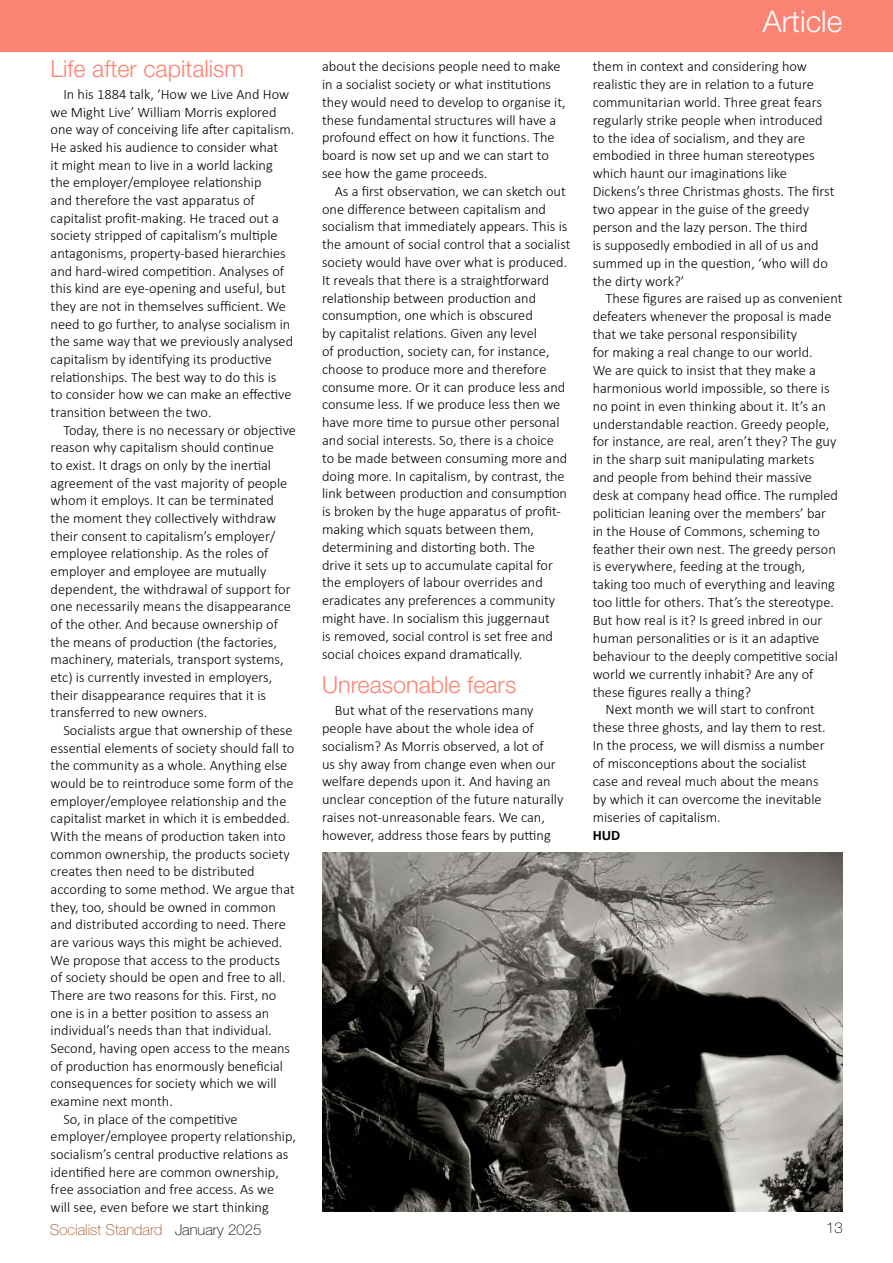
<style>
.page{position:relative;width:893px;height:1263px;background:#fff}
.page>*{position:absolute;margin:0;border:0;box-sizing:border-box;transform-origin:0 0}
.t1{font:300 30px "Helvetica Neue LT Std";color:#fff}
.t2{font:300 23.4px "Helvetica Neue LT Std";color:#fb8373}
.t3{font:100 15px "Helvetica Neue LT Std";color:#a5501a}
.t4{font:100 15px "Helvetica Neue LT Std";color:#000}
.t5{font:300 14.4px/17.9px "Calibri";color:#000}
.t6{font:700 14.4px "Calibri";color:#000}
.s1{color:#000}
</style>
<div class="page">
<div style="left:0;top:0;width:893px;height:51px;background:#fb8373"></div>
<img style="left:322px;top:853px;width:521px;height:359px">
<h2 class="t2" style="left:51px;top:54px;width:195px">Life after capitalism</h2>
<p class="t5" style="left:51px;top:85px;width:245px;text-indent:13px">In his 1884 talk, ‘How we Live And How we Might Live’ William Morris explored one way of conceiving life after capitalism.<br>He asked his audience to consider what<br>it might mean to live in a world lacking the employer/employee relationship<br>and therefore the vast apparatus of capitalist profit-making. He traced out a society stripped of capitalism’s multiple antagonisms, property-based hierarchies and hard-wired competition. Analyses of this kind are eye-opening and useful, but they are not in themselves sufficient. We need to go further, to analyse socialism in the same way that we previously analysed capitalism by identifying its productive relationships. The best way to do this is<br>to consider how we can make an effective transition between the two.</p>
<p class="t5" style="left:51px;top:421px;width:247px;text-indent:13px">Today, there is no necessary or objective reason why capitalism should continue<br>to exist. It drags on only by the inertial agreement of the vast majority of people whom it employs. It can be terminated the moment they collectively withdraw their consent to capitalism’s employer/ employee relationship. As the roles of employer and employee are mutually dependent, the withdrawal of support for one necessarily means the disappearance of the other. And because ownership of the means of production (the factories, machinery, materials, transport systems, etc) is currently invested in employers, their disappearance requires that it is transferred to new owners.</p>
<p class="t5" style="left:63px;top:721px;width:231px">Socialists argue that ownership of these</p>
<p class="t5" style="left:51px;top:739px;width:245px">essential elements of society should fall to</p>
<p class="t5" style="left:51px;top:756px;width:238px">the community as a whole. Anything else</p>
<p class="t5" style="left:51px;top:774px;width:245px">would be to reintroduce some form of the</p>
<p class="t5" style="left:51px;top:792px;width:237px">employer/employee relationship and the</p>
<p class="t5" style="left:51px;top:809px;width:241px">capitalist market in which it is embedded.</p>
<p class="t5" style="left:51px;top:827px;width:237px">With the means of production taken into</p>
<p class="t5" style="left:51px;top:845px;width:241px">common ownership, the products society</p>
<p class="t5" style="left:51px;top:862px;width:205px">creates then need to be distributed</p>
<p class="t5" style="left:51px;top:880px;width:246px">according to some method. We argue that</p>
<p class="t5" style="left:51px;top:898px;width:227px">they, too, should be owned in common</p>
<p class="t5" style="left:51px;top:915px;width:237px">and distributed according to need. There</p>
<p class="t5" style="left:51px;top:933px;width:233px">are various ways this might be achieved.</p>
<p class="t5" style="left:51px;top:951px;width:231px">We propose that access to the products</p>
<p class="t5" style="left:51px;top:968px;width:237px">of society should be open and free to all.</p>
<p class="t5" style="left:51px;top:986px;width:227px">There are two reasons for this. First, no</p>
<p class="t5" style="left:51px;top:1004px;width:220px">one is in a better position to assess an</p>
<p class="t5" style="left:51px;top:1021px;width:223px">individual’s needs than that individual.</p>
<p class="t5" style="left:51px;top:1039px;width:241px">Second, having open access to the means</p>
<p class="t5" style="left:51px;top:1057px;width:234px">of production has enormously beneficial</p>
<p class="t5" style="left:51px;top:1074px;width:228px">consequences for society which we will</p>
<p class="t5" style="left:51px;top:1092px;width:124px">examine next month.</p>
<p class="t5" style="left:63px;top:1110px;width:176px">So, in place of the competitive</p>
<p class="t5" style="left:51px;top:1127px;width:247px">employer/employee property relationship,</p>
<p class="t5" style="left:51px;top:1145px;width:239px">socialism’s central productive relations as</p>
<p class="t5" style="left:51px;top:1163px;width:230px">identified here are common ownership,</p>
<p class="t5" style="left:51px;top:1180px;width:225px">free association and free access. As we</p>
<p class="t5" style="left:51px;top:1198px;width:220px">will see, even before we start thinking</p>
<p class="t5" style="left:322px;top:57px;width:245px">about the decisions people need to make in a socialist society or what institutions they would need to develop to organise it, these fundamental structures will have a profound effect on how it functions. The board is now set up and we can start to see how the game proceeds.</p>
<p class="t5" style="left:322px;top:182px;width:250px;text-indent:13px">As a first observation, we can sketch out one difference between capitalism and socialism that immediately appears. This is the amount of social control that a socialist society would have over what is produced.<br>It reveals that there is a straightforward relationship between production and consumption, one which is obscured<br>by capitalist relations. Given any level<br>of production, society can, for instance, choose to produce more and therefore consume more. Or it can produce less and consume less. If we produce less then we have more time to pursue other personal and social interests. So, there is a choice<br>to be made between consuming more and doing more. In capitalism, by contrast, the link between production and consumption is broken by the huge apparatus of profit&shy;making which squats between them, determining and distorting both. The<br>drive it sets up to accumulate capital for the employers of labour overrides and eradicates any preferences a community might have. In socialism this juggernaut<br>is removed, social control is set free and social choices expand dramatically.</p>
<h2 class="t2" style="left:322px;top:670px;width:196px">Unreasonable fears</h2>
<p class="t5" style="left:322px;top:701px;width:243px;text-indent:13px">But what of the reservations many people have about the whole idea of socialism? As Morris observed, a lot of<br>us shy away from change even when our welfare depends upon it. And having an unclear conception of the future naturally raises not-unreasonable fears. We can, however, address those fears by putting</p>
<h1 class="t1" style="left:763px;top:3px;width:81px">Article</h1>
<p class="t5" style="left:593px;top:57px;width:243px">them in context and considering how realistic they are in relation to a future communitarian world. Three great fears regularly strike people when introduced to the idea of socialism, and they are embodied in three human stereotypes which haunt our imaginations like Dickens’s three Christmas ghosts. The first two appear in the guise of the greedy person and the lazy person. The third<br>is supposedly embodied in all of us and summed up in the question, ‘who will do the dirty work?’</p>
<p class="t5" style="left:605px;top:290px;width:238px">These figures are raised up as convenient</p>
<p class="t5" style="left:593px;top:307px;width:240px">defeaters whenever the proposal is made</p>
<p class="t5" style="left:593px;top:325px;width:206px">that we take personal responsibility</p>
<p class="t5" style="left:593px;top:343px;width:222px">for making a real change to our world.</p>
<p class="t5" style="left:593px;top:361px;width:225px">We are quick to insist that they make a</p>
<p class="t5" style="left:593px;top:379px;width:238px">harmonious world impossible, so there is</p>
<p class="t5" style="left:593px;top:397px;width:235px">no point in even thinking about it. It’s an</p>
<p class="t5" style="left:593px;top:415px;width:238px">understandable reaction. Greedy people,</p>
<p class="t5" style="left:593px;top:432px;width:245px">for instance, are real, aren’t they? The guy</p>
<p class="t5" style="left:593px;top:450px;width:223px">in the sharp suit manipulating markets</p>
<p class="t5" style="left:593px;top:468px;width:221px">and people from behind their massive</p>
<p class="t5" style="left:593px;top:486px;width:247px">desk at company head office. The rumpled</p>
<p class="t5" style="left:593px;top:504px;width:235px">politician leaning over the members’ bar</p>
<p class="t5" style="left:593px;top:522px;width:229px">in the House of Commons, scheming to</p>
<p class="t5" style="left:593px;top:540px;width:245px">feather their own nest. The greedy person</p>
<p class="t5" style="left:593px;top:558px;width:214px">is everywhere, feeding at the trough,</p>
<p class="t5" style="left:593px;top:575px;width:244px">taking too much of everything and leaving</p>
<p class="t5" style="left:593px;top:593px;width:243px">too little for others. That’s the stereotype.</p>
<p class="t5" style="left:593px;top:611px;width:231px">But how real is it? Is greed inbred in our</p>
<p class="t5" style="left:593px;top:629px;width:228px">human personalities or is it an adaptive</p>
<p class="t5" style="left:593px;top:647px;width:247px">behaviour to the deeply competitive social</p>
<p class="t5" style="left:593px;top:665px;width:222px">world we currently inhabit? Are any of</p>
<p class="t5" style="left:593px;top:683px;width:160px">these figures really a thing?</p>
<p class="t5" style="left:605px;top:701px;width:211px">Next month we will start to confront</p>
<p class="t5" style="left:593px;top:718px;width:235px">these three ghosts, and lay them to rest.</p>
<p class="t5" style="left:593px;top:736px;width:233px">In the process, we will dismiss a number</p>
<p class="t5" style="left:593px;top:754px;width:215px">of misconceptions about the socialist</p>
<p class="t5" style="left:593px;top:772px;width:227px">case and reveal much about the means</p>
<p class="t5" style="left:593px;top:790px;width:230px">by which it can overcome the inevitable</p>
<p class="t5" style="left:593px;top:808px;width:130px">miseries of capitalism.</p>
<p class="t6" style="left:593px;top:826px;width:29px">HUD</p>
<p class="t3" style="left:50px;top:1221px;width:213px">Socialist Standard <span class="s1">January 2025</span></p>
<p class="t4" style="left:826px;top:1219px;width:18px">13</p>
</div>
